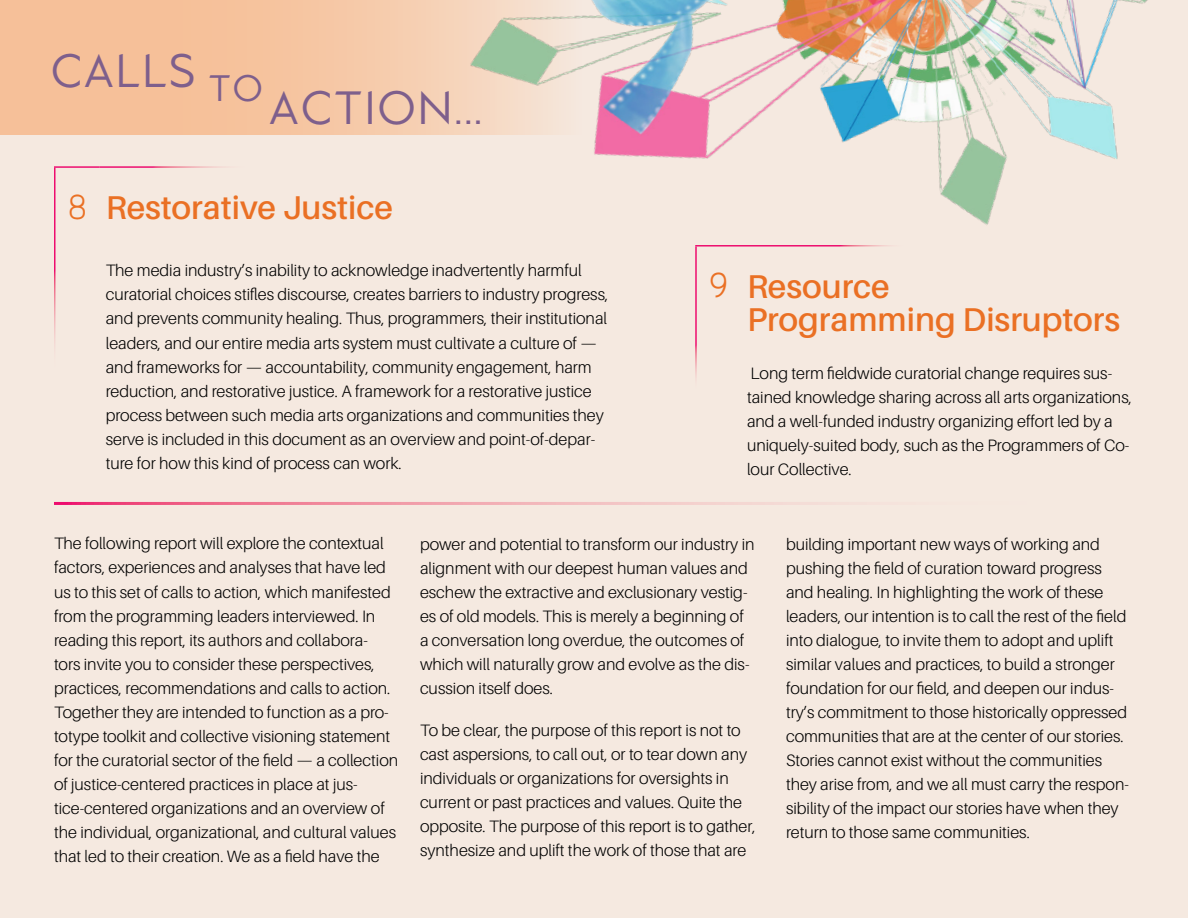
<style>
.page{position:relative;width:1188px;height:918px;background:#f5e9e0}
.page>*{position:absolute;margin:0;border:0;box-sizing:border-box;transform-origin:0 0}
.t1{font:45.6px "Kano";color:#7e5f8c}
.t2{font:600 33px/33px "Aileron";color:#ea7024}
.t3{font:300 16.5px/24px "Aileron";color:#000}
.s1{font-family:"Garute";font-weight:300;font-size:31.5px}
</style>
<div class="page">
<hr style="left:54px;top:166px;width:46px;height:2px;background:#fff">
<hr style="left:54px;top:168px;width:2px;height:306px;background:#fff">
<hr style="left:100px;top:166px;width:517px;height:2px;background:#fff">
<hr style="left:615px;top:168px;width:2px;height:306px;background:#fff">
<hr style="left:54px;top:474px;width:46px;height:1px;background:#fff">
<hr style="left:100px;top:474px;width:517px;height:1px;background:#fff">
<hr style="left:695px;top:247px;width:2px;height:234px;background:#fff">
<div style="left:0;top:0;width:298px;height:135px;background:#f6c099"></div>
<hr style="left:54px;top:502px;width:1134px;height:3px;background:#fff">
<img style="left:298px;top:0;width:850px;height:294px">
<h1 class="t1" style="left:50px;top:52px;width:215px">CALLS <sub>TO</sub></h1>
<h1 class="t1" style="left:268px;top:89px;width:216px">ACTION...</h1>
<h2 class="t2" style="left:68px;top:192px;width:327px"><span class="s1">8</span> Restorative Justice</h2>
<p class="t3" style="left:106px;top:259px;width:504px">The media industry’s inability to acknowledge inadvertently harmful curatorial choices stifles discourse, creates barriers to industry progress, and prevents community healing. Thus, programmers, their institutional leaders, and our entire media arts system must cultivate a culture of — and frameworks for — accountability, community engagement, harm reduction, and restorative justice. A framework for a restorative justice process between such media arts organizations and communities they serve is included in this document as an overview and point-of-depar&shy;ture for how this kind of process can work.</p>
<h2 class="t2" style="left:747px;top:271px;width:375px;text-indent:-38px"><span class="s1">9</span> Resource<br>Programming Disruptors</h2>
<p class="t3" style="left:747px;top:362px;width:387px">Long term fieldwide curatorial change requires sus&shy;tained knowledge sharing across all arts organizations, and a well-funded industry organizing effort led by a uniquely-suited body, such as the Programmers of Co&shy;lour Collective.</p>
<p class="t3" style="left:54px;top:532px;width:346px">The following report will explore the contextual factors, experiences and analyses that have led us to this set of calls to action, which manifested from the programming leaders interviewed. In reading this report, its authors and collabora&shy;tors invite you to consider these perspectives, practices, recommendations and calls to action.<br>Together they are intended to function as a pro&shy;totype toolkit and collective visioning statement for the curatorial sector of the field — a collection of justice-centered practices in place at jus&shy;tice-centered organizations and an overview of the individual, organizational, and cultural values that led to their creation. We as a field have the</p>
<p class="t3" style="left:420px;top:532px;width:336px">power and potential to transform our industry in alignment with our deepest human values and eschew the extractive and exclusionary vestig&shy;es of old models. This is merely a beginning of a conversation long overdue, the outcomes of which will naturally grow and evolve as the dis&shy;cussion itself does.</p>
<p class="t3" style="left:420px;top:718px;width:337px">To be clear, the purpose of this report is not to cast aspersions, to call out, or to tear down any individuals or organizations for oversights in current or past practices and values. Quite the opposite. The purpose of this report is to gather, synthesize and uplift the work of those that are</p>
<p class="t3" style="left:786px;top:532px;width:344px">building important new ways of working and pushing the field of curation toward progress and healing. In highlighting the work of these leaders, our intention is to call the rest of the field into dialogue, to invite them to adopt and uplift similar values and practices, to build a stronger foundation for our field, and deepen our indus&shy;try’s commitment to those historically oppressed communities that are at the center of our stories.<br>Stories cannot exist without the communities they arise from, and we all must carry the respon&shy;sibility of the impact our stories have when they return to those same communities.</p>
</div>
